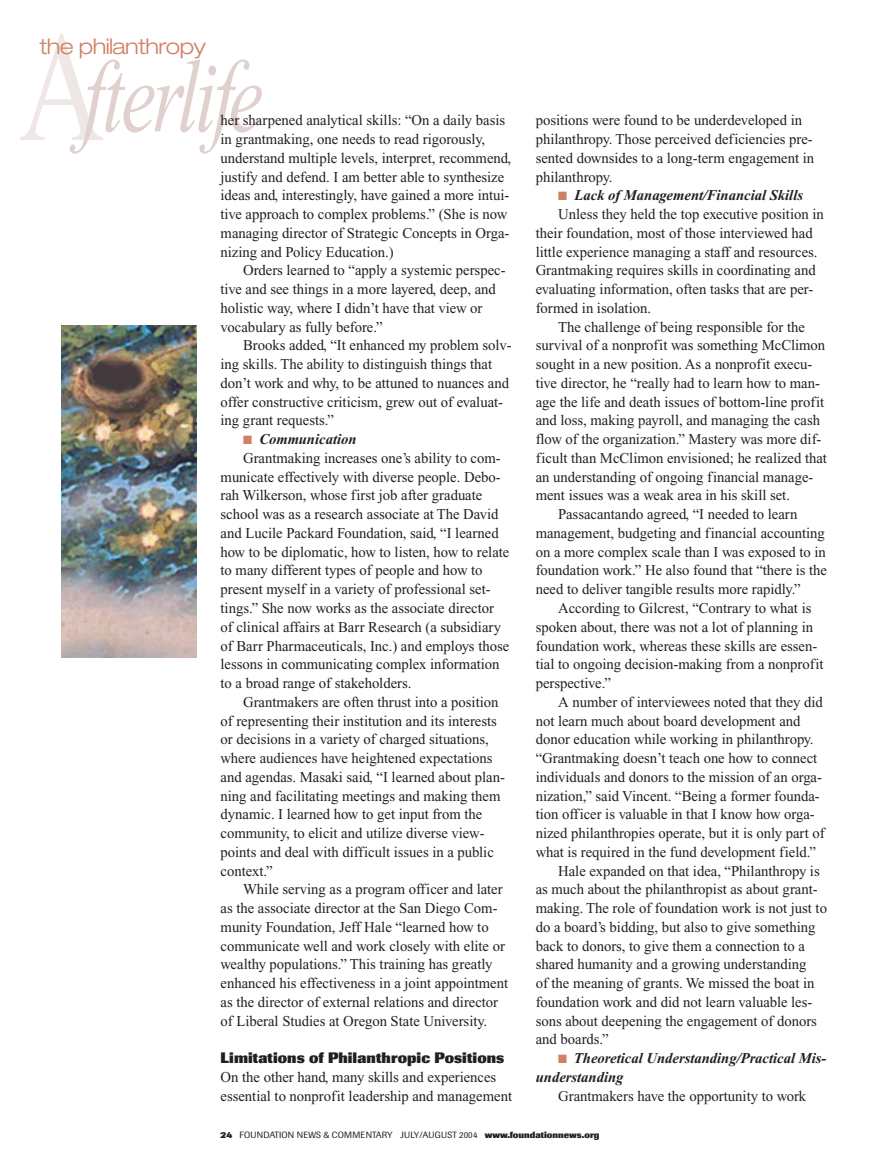
<style>
.page{position:relative;width:891px;height:1175px;background:#fff}
.page>*{position:absolute;margin:0;border:0;box-sizing:border-box;transform-origin:0 0}
.t1{font:italic 103.5px "Times New Roman";letter-spacing:-.05em;color:#e0d1ce;scale:.75 1}
.t2{font:300 expanded 21.6px "Helvetica Neue";letter-spacing:-.025em;color:#cf7f62}
.t3{font:15px/18.8px "Times New Roman";color:#231f20}
.t4{font:italic 700 15px/18.8px "Times New Roman";color:#231f20}
.t5{font:800 15px "Imago";letter-spacing:.005em;color:#231f20}
.t6{font:9px "Imago";letter-spacing:.02em;color:#231f20}
.s1{font-style:normal;font-size:157.5px;color:#efe7e5}
.s2{font-weight:800}
</style>
<div class="page">
<img style="left:62px;top:326px;width:134px;height:331px">
<h1 class="t1" style="left:19px;top:41px;width:327px"><span class="s1">A</span>fterlife</h1>
<h2 class="t2" style="left:40px;top:33px;width:167px">the philanthropy</h2>
<p class="t3" style="left:220px;top:111px;width:292px">her sharpened analytical skills: “On a daily basis in grantmaking, one needs to read rigorously, understand multiple levels, interpret, recommend, justify and defend. I am better able to synthesize ideas and, interestingly, have gained a more intui&shy;tive approach to complex problems.” (She is now managing director of Strategic Concepts in Orga&shy;nizing and Policy Education.)</p>
<p class="t3" style="left:220px;top:261px;width:286px;text-indent:22px">Orders learned to “apply a systemic perspec&shy;tive and see things in a more layered, deep, and holistic way, where I didn’t have that view or vocabulary as fully before.”</p>
<p class="t3" style="left:220px;top:336px;width:293px;text-indent:22px">Brooks added, “It enhanced my problem solv&shy;ing skills. The ability to distinguish things that don’t work and why, to be attuned to nuances and offer constructive criticism, grew out of evaluat&shy;ing grant requests.”</p>
<p class="t4" style="left:259px;top:430px;width:99px">Communication</p>
<p class="t3" style="left:220px;top:448px;width:290px;text-indent:22px">Grantmaking increases one’s ability to com&shy;municate effectively with diverse people. Debo&shy;rah Wilkerson, whose first job after graduate school was as a research associate at The David and Lucile Packard Foundation, said, “I learned how to be diplomatic, how to listen, how to relate to many different types of people and how to present myself in a variety of professional set&shy;tings.” She now works as the associate director of clinical affairs at Barr Research (a subsidiary of Barr Pharmaceuticals, Inc.) and employs those lessons in communicating complex information to a broad range of stakeholders.</p>
<p class="t3" style="left:220px;top:692px;width:286px;text-indent:22px">Grantmakers are often thrust into a position of representing their institution and its interests or decisions in a variety of charged situations, where audiences have heightened expectations and agendas. Masaki said, “I learned about plan&shy;ning and facilitating meetings and making them dynamic. I learned how to get input from the community, to elicit and utilize diverse view&shy;points and deal with difficult issues in a public context.”</p>
<p class="t3" style="left:220px;top:880px;width:289px;text-indent:22px">While serving as a program officer and later as the associate director at the San Diego Com&shy;munity Foundation, Jeff Hale “learned how to communicate well and work closely with elite or wealthy populations.” This training has greatly enhanced his effectiveness in a joint appointment as the director of external relations and director of Liberal Studies at Oregon State University.</p>
<p class="t5" style="left:220px;top:1048px;width:285px">Limitations of Philanthropic Positions</p>
<p class="t3" style="left:220px;top:1067px;width:293px">On the other hand, many skills and experiences essential to nonprofit leadership and management</p>
<p class="t3" style="left:536px;top:111px;width:280px">positions were found to be underdeveloped in philanthropy. Those perceived deficiencies pre&shy;sented downsides to a long-term engagement in philanthropy.</p>
<p class="t4" style="left:574px;top:186px;width:230px">Lack of Management/Financial Skills</p>
<p class="t3" style="left:536px;top:205px;width:289px;text-indent:22px">Unless they held the top executive position in their foundation, most of those interviewed had little experience managing a staff and resources.<br>Grantmaking requires skills in coordinating and evaluating information, often tasks that are per&shy;formed in isolation.</p>
<p class="t3" style="left:558px;top:317px;width:248px">The challenge of being responsible for the</p>
<p class="t3" style="left:536px;top:336px;width:291px">survival of a nonprofit was something McClimon</p>
<p class="t3" style="left:536px;top:355px;width:278px">sought in a new position. As a nonprofit execu-</p>
<p class="t3" style="left:536px;top:373px;width:286px">tive director, he “really had to learn how to man-</p>
<p class="t3" style="left:536px;top:392px;width:290px">age the life and death issues of bottom-line profit</p>
<p class="t3" style="left:536px;top:411px;width:286px">and loss, making payroll, and managing the cash</p>
<p class="t3" style="left:536px;top:430px;width:287px">flow of the organization.” Mastery was more dif-</p>
<p class="t3" style="left:536px;top:448px;width:293px">ficult than McClimon envisioned; he realized that</p>
<p class="t3" style="left:536px;top:467px;width:279px">an understanding of ongoing financial manage-</p>
<p class="t3" style="left:536px;top:486px;width:256px">ment issues was a weak area in his skill set.</p>
<p class="t3" style="left:558px;top:505px;width:241px">Passacantando agreed, “I needed to learn</p>
<p class="t3" style="left:536px;top:523px;width:291px">management, budgeting and financial accounting</p>
<p class="t3" style="left:536px;top:542px;width:292px">on a more complex scale than I was exposed to in</p>
<p class="t3" style="left:536px;top:561px;width:293px">foundation work.” He also found that “there is the</p>
<p class="t3" style="left:536px;top:580px;width:266px">need to deliver tangible results more rapidly.”</p>
<p class="t3" style="left:558px;top:598px;width:255px">According to Gilcrest, “Contrary to what is</p>
<p class="t3" style="left:536px;top:617px;width:279px">spoken about, there was not a lot of planning in</p>
<p class="t3" style="left:536px;top:636px;width:283px">foundation work, whereas these skills are essen-</p>
<p class="t3" style="left:536px;top:655px;width:289px">tial to ongoing decision-making from a nonprofit</p>
<p class="t3" style="left:536px;top:673px;width:77px">perspective.”</p>
<p class="t3" style="left:558px;top:692px;width:266px">A number of interviewees noted that they did</p>
<p class="t3" style="left:536px;top:711px;width:266px">not learn much about board development and</p>
<p class="t3" style="left:536px;top:730px;width:279px">donor education while working in philanthropy.</p>
<p class="t3" style="left:536px;top:748px;width:283px">“Grantmaking doesn’t teach one how to connect</p>
<p class="t3" style="left:536px;top:767px;width:288px">individuals and donors to the mission of an orga-</p>
<p class="t3" style="left:536px;top:786px;width:285px">nization,” said Vincent. “Being a former founda-</p>
<p class="t3" style="left:536px;top:805px;width:281px">tion officer is valuable in that I know how orga-</p>
<p class="t3" style="left:536px;top:823px;width:290px">nized philanthropies operate, but it is only part of</p>
<p class="t3" style="left:536px;top:842px;width:282px">what is required in the fund development field.”</p>
<p class="t3" style="left:558px;top:861px;width:263px">Hale expanded on that idea, “Philanthropy is</p>
<p class="t3" style="left:536px;top:880px;width:283px">as much about the philanthropist as about grant-</p>
<p class="t3" style="left:536px;top:898px;width:293px">making. The role of foundation work is not just to</p>
<p class="t3" style="left:536px;top:917px;width:281px">do a board’s bidding, but also to give something</p>
<p class="t3" style="left:536px;top:936px;width:271px">back to donors, to give them a connection to a</p>
<p class="t3" style="left:536px;top:955px;width:272px">shared humanity and a growing understanding</p>
<p class="t3" style="left:536px;top:973px;width:280px">of the meaning of grants. We missed the boat in</p>
<p class="t3" style="left:536px;top:992px;width:278px">foundation work and did not learn valuable les-</p>
<p class="t3" style="left:536px;top:1011px;width:283px">sons about deepening the engagement of donors</p>
<p class="t3" style="left:536px;top:1030px;width:74px">and boards.”</p>
<p class="t4" style="left:536px;top:1048px;width:291px;text-indent:38px">Theoretical Understanding/Practical Mis&shy;understanding</p>
<p class="t3" style="left:558px;top:1086px;width:249px">Grantmakers have the opportunity to work</p>
<p class="t6" style="left:220px;top:1129px;width:380px"><span class="s2">24</span> FOUNDATION NEWS &amp; COMMENTARY JULY/AUGUST 2004 <span class="s2">www.foundationnews.org</span></p>
</div>
